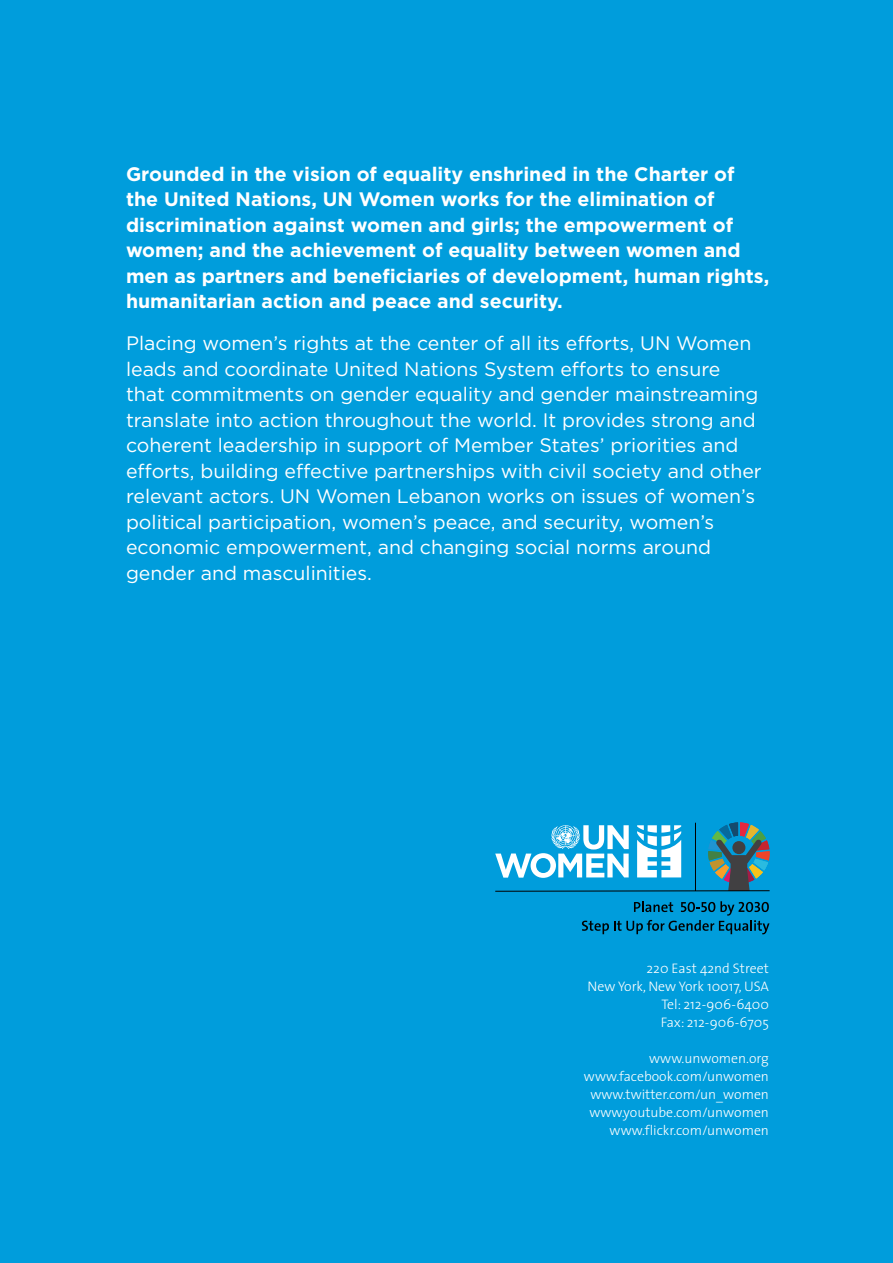
<style>
.page{position:relative;width:893px;height:1263px;background:#009ddc}
.page>*{position:absolute;margin:0;border:0;box-sizing:border-box;transform-origin:0 0}
.t1{font:19.5px/25.5px "Gotham";color:#fff}
.t2{font:700 19.5px/25.5px "Gotham";color:#fff}
.t3{font:300 13.8px/18px "The Sans";color:#fff;text-align:right}
</style>
<div class="page">
<svg style="left:582px;top:901px;width:187px;height:33px"></svg>
<svg style="left:495px;top:822px;width:275px;height:70px"></svg>
<p class="t2" style="left:126px;top:161px;width:645px">Grounded in the vision of equality enshrined in the Charter of the United Nations, UN Women works for the elimination of discrimination against women and girls; the empowerment of women; and the achievement of equality between women and men as partners and beneficiaries of development, human rights, humanitarian action and peace and security.</p>
<p class="t1" style="left:126px;top:330px;width:637px">Placing women’s rights at the center of all its efforts, UN Women leads and coordinate United Nations System efforts to ensure that commitments on gender equality and gender mainstreaming translate into action throughout the world. It provides strong and coherent leadership in support of Member States’ priorities and efforts, building effective partnerships with civil society and other relevant actors. UN Women Lebanon works on issues of women’s political participation, women’s peace, and security, women’s economic empowerment, and changing social norms around gender and masculinities.</p>
<p class="t3" style="left:588px;top:958px;width:183px">220 East 42nd Street<br>New York, New York 10017, USA<br>Tel: 212-906-6400<br>Fax: 212-906-6705</p>
<p class="t3" style="left:584px;top:1048px;width:187px">www.unwomen.org www.facebook.com/unwomen www.twitter.com/un_women www.youtube.com/unwomen www.flickr.com/unwomen</p>
</div>
